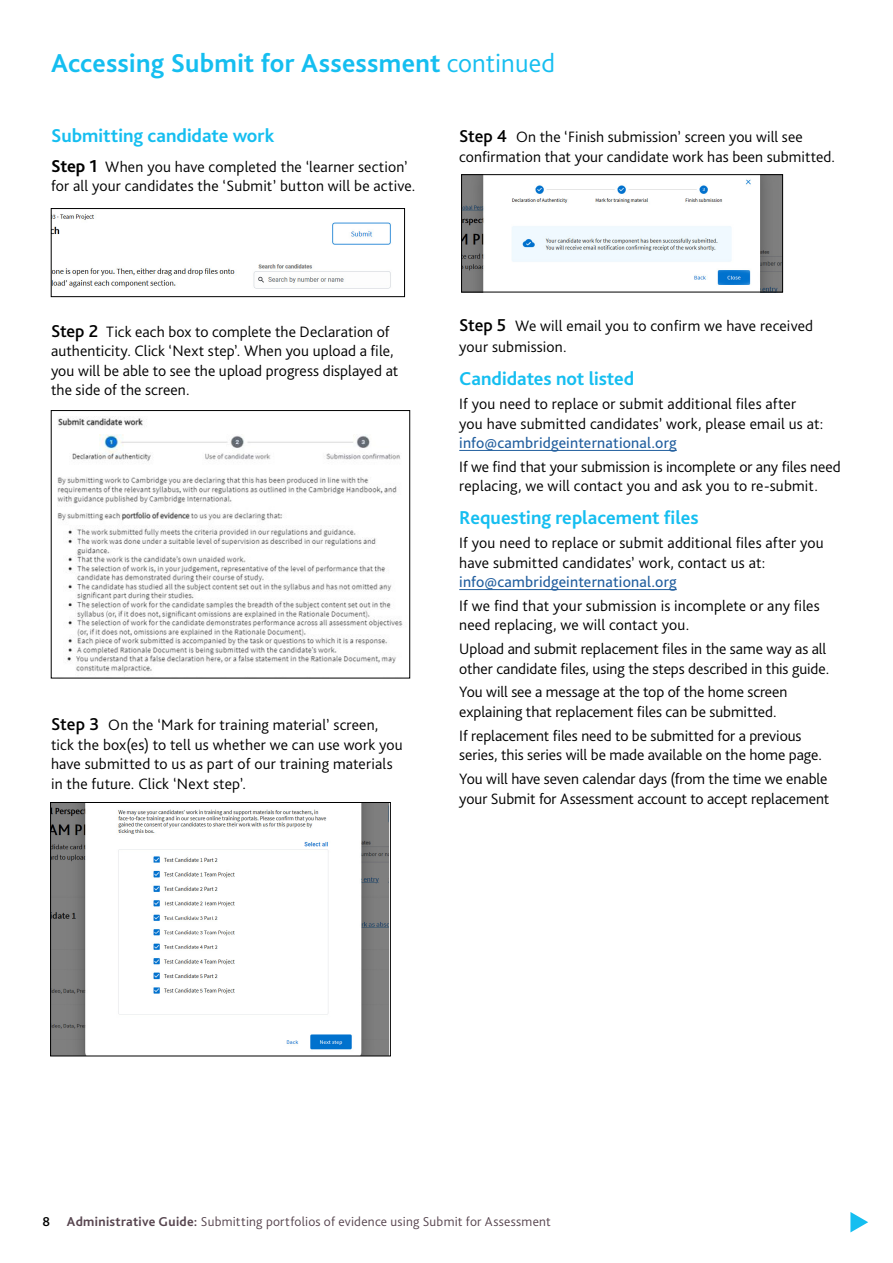
<style>
.page{position:relative;width:893px;height:1263px;background:#fff}
.page>*{position:absolute;margin:0;border:0;box-sizing:border-box;transform-origin:0 0}
.H1_Main_page_heading{font:700 27px "Bliss Pro";letter-spacing:.01em;color:#15bef0}
.H2_Sub_heading_Blue{font:700 19.5px "Bliss Pro";color:#15bef0}
.P_Body_copy{font:300 15.75px/19.5px "Bliss Pro";letter-spacing:.005em;color:#000}
.Step_heading_-_black{font:300 15.75px/19.5px "Bliss Pro";letter-spacing:.01em;color:#000}
.t1{font:300 13.5px "Bliss Pro";letter-spacing:.015em;color:#57454f}
.s1{font-weight:300}
.s2{font-weight:700;font-size:18px}
.s3{font-weight:500;font-size:18px}
.s4{font-weight:400;color:#215e9e}
.s5{font-weight:500;color:#000}
.s6{font-weight:700}
</style>
<div class="page">
<svg style="left:850px;top:1212px;width:18px;height:20px"></svg>
<hr style="left:459px;top:450px;width:218px;height:1px;background:#215e9e">
<hr style="left:459px;top:589px;width:218px;height:1px;background:#215e9e">
<img style="left:463px;top:176px;width:318px;height:114px">
<div style="left:461px;top:174px;width:322px;height:118px;border:1px solid #000"></div>
<img style="left:53px;top:214px;width:338px;height:75px">
<div style="left:51px;top:208px;width:354px;height:89px;border:1px solid #000"></div>
<img style="left:57px;top:418px;width:346px;height:255px">
<img style="left:52px;top:804px;width:336px;height:250px">
<div style="left:50px;top:802px;width:341px;height:254px;border:1px solid #000"></div>
<h1 class="H1_Main_page_heading" style="left:51px;top:46px;width:506px">Accessing Submit for Assessment <span class="s1">continued</span></h1>
<h2 class="H2_Sub_heading_Blue" style="left:51px;top:124px;width:225px">Submitting candidate work</h2>
<h3 class="Step_heading_-_black" style="left:51px;top:157px;width:366px"><span class="s2">Step 1</span> When you have completed the ‘learner section’ for all your candidates the ‘Submit’ button will be active.</h3>
<p class="P_Body_copy" style="left:459px;top:127px;width:377px"><span class="s3">Step 4</span> On the ‘Finish submission’ screen you will see confirmation that your candidate work has been submitted.</p>
<p class="P_Body_copy" style="left:51px;top:322px;width:349px"><span class="s3">Step 2</span> Tick each box to complete the Declaration of authenticity. Click ‘Next step’. When you upload a file, you will be able to see the upload progress displayed at the side of the screen.</p>
<p class="P_Body_copy" style="left:51px;top:715px;width:353px"><span class="s3">Step 3</span> On the ‘Mark for training material’ screen, tick the box(es) to tell us whether we can use work you have submitted to us as part of our training materials in the future. Click ‘Next step’.</p>
<p class="P_Body_copy" style="left:459px;top:315px;width:355px;line-height:21px"><span class="s3">Step 5</span> We will email you to confirm we have received your submission.</p>
<h2 class="H2_Sub_heading_Blue" style="left:459px;top:367px;width:177px">Candidates not listed</h2>
<p class="P_Body_copy" style="left:459px;top:394px;width:366px">If you need to replace or submit additional files after you have submitted candidates’ work, please email us at: <span class="s4">info@cambridgeinternational.org</span></p>
<p class="P_Body_copy" style="left:459px;top:457px;width:383px">If we find that your submission is incomplete or any files need replacing, we will contact you and ask you to re-submit.</p>
<h2 class="H2_Sub_heading_Blue" style="left:459px;top:506px;width:241px">Requesting replacement files</h2>
<p class="P_Body_copy" style="left:459px;top:533px;width:366px">If you need to replace or submit additional files after you have submitted candidates’ work, contact us at: <span class="s4">info@cambridgeinternational.org</span></p>
<p class="P_Body_copy" style="left:459px;top:596px;width:362px">If we find that your submission is incomplete or any files need replacing, we will contact you.</p>
<p class="P_Body_copy" style="left:459px;top:639px;width:371px">Upload and submit replacement files in the same way as all other candidate files, using the steps described in this guide.</p>
<p class="P_Body_copy" style="left:459px;top:682px;width:330px">You will see a message at the top of the home screen explaining that replacement files can be submitted.</p>
<p class="P_Body_copy" style="left:459px;top:726px;width:364px">If replacement files need to be submitted for a previous series, this series will be made available on the home page.</p>
<p class="P_Body_copy" style="left:459px;top:769px;width:372px">You will have seven calendar days (from the time we enable your Submit for Assessment account to accept replacement</p>
<p class="t1" style="left:43px;top:1213px;width:510px"><span class="s5">8</span> <span class="s6">Administrative Guide:</span> Submitting portfolios of evidence using Submit for Assessment</p>
</div>
